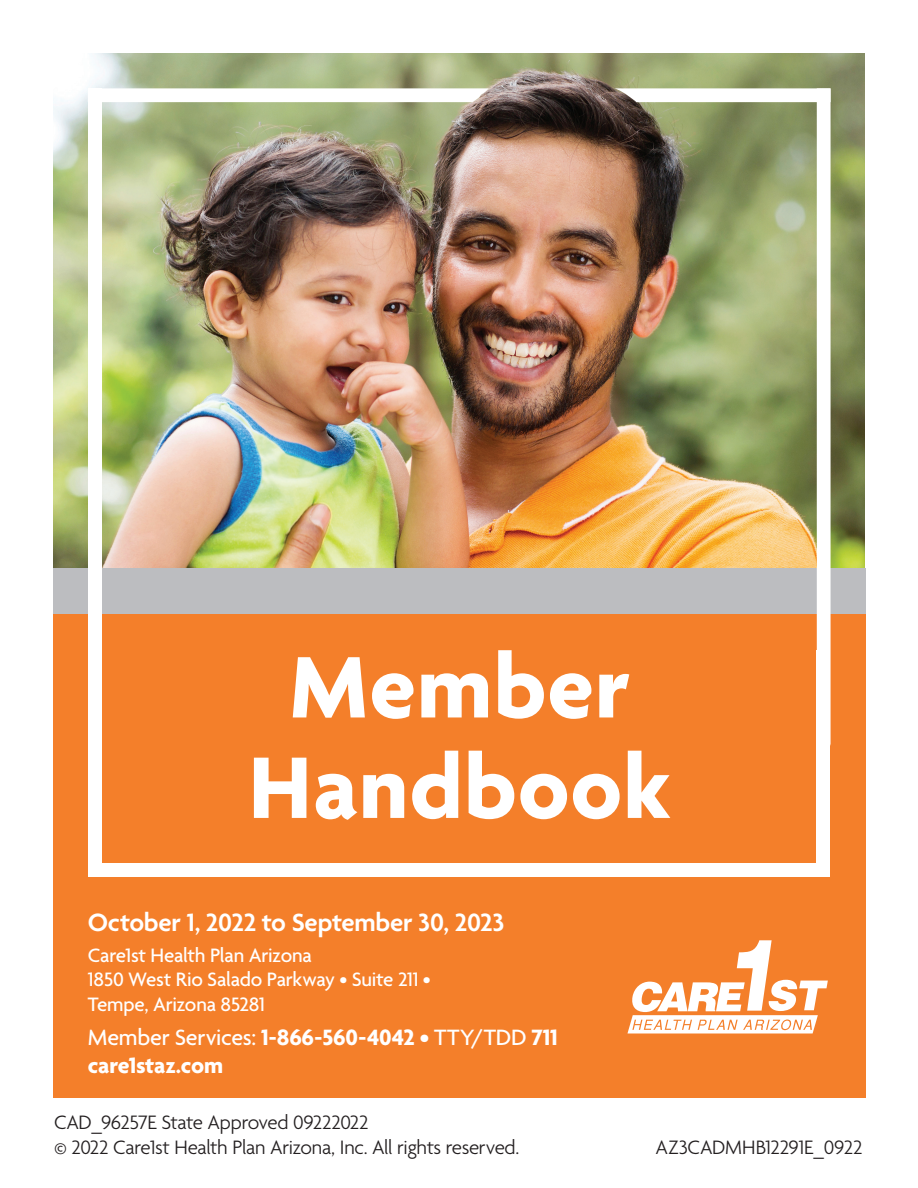
<style>
.page{position:relative;width:918px;height:1188px;background:#fff}
.page>*{position:absolute;margin:0;border:0;box-sizing:border-box;transform-origin:0 0}
.t1{font:700 94.5px/100.5px "Agenda";letter-spacing:.015em;color:#fff;text-align:center}
.t2{font:600 27px "Agenda";letter-spacing:-.01em;color:#fff}
.t3{font:700 24px/27.9px "Agenda";letter-spacing:-.01em;color:#fff}
.t4{font:300 21px/24.3px "Agenda";letter-spacing:-.015em;color:#231f20}
.t5{font:500 21px/24.3px "Agenda";letter-spacing:-.015em;color:#fff}
.s1{font-weight:500}
.s2{font-weight:600}
</style>
<div class="page">
<div style="left:53px;top:597px;width:813px;height:501px;background:#f47f2a"></div>
<img style="left:53px;top:54px;width:812px;height:514px">
<div style="left:53px;top:568px;width:813px;height:45px;background:#bcbdc0"></div>
<svg style="left:101px;top:88px;width:388px;height:14px"></svg>
<img style="left:615px;top:88px;width:216px;height:658px">
<div style="left:88px;top:88px;width:13px;height:496px;background:#fff"></div>
<div style="left:88px;top:568px;width:13px;height:308px;background:#fff"></div>
<div style="left:816px;top:650px;width:14px;height:227px;background:#fff"></div>
<div style="left:89px;top:863px;width:741px;height:13px;background:#fff"></div>
<svg style="left:627px;top:941px;width:201px;height:93px"></svg>
<h1 class="t1" style="left:249px;top:634px;width:423px">Member<br>Handbook</h1>
<h2 class="t2" style="left:88px;top:906px;width:418px">October 1, 2022 to September 30, 2023</h2>
<p class="t5" style="left:88px;top:943px;width:344px">Care1st Health Plan Arizona<br>1850 West Rio Salado Parkway • Suite 211 •<br>Tempe, Arizona 85281</p>
<p class="t3" style="left:88px;top:1023px;width:471px"><span class="s1">Member Services:</span> 1-866-560-4042 <span class="s2">•</span> <span class="s1">TTY/TDD</span> 711 care1staz.com</p>
<p class="t4" style="left:54px;top:1110px;width:467px">CAD_96257E State Approved 09222022<br>© 2022 Care1st Health Plan Arizona, Inc. All rights reserved.</p>
<p class="t4" style="left:656px;top:1134px;width:208px">AZ3CADMHB12291E_0922</p>
</div>
